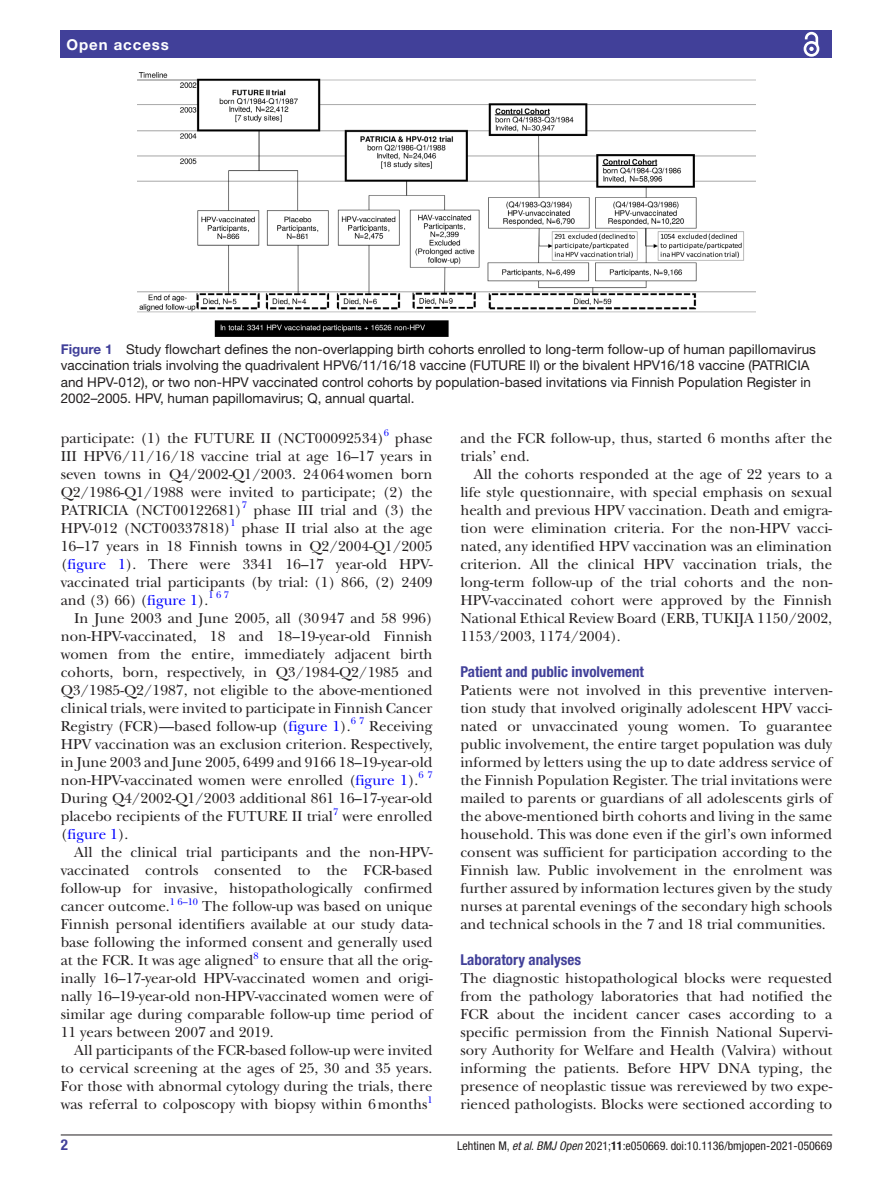
<style>
.page{position:relative;width:893px;height:1191px;background:#fff}
.page>*{position:absolute;margin:0;border:0;box-sizing:border-box;transform-origin:0 0}
.t1{font:15px/18px "New Baskerville";color:#231f20;text-align:justify}
.t2{font:700 condensed 15px "Helvetica Neue LT Std";color:#414099}
.t3{font:700 15px "Helvetica Neue LT Std";letter-spacing:.065em;color:#fff}
.t4{font:15px "New Baskerville";color:#00f}
.t5{font:13.5px/16.2px "Helvetica Neue LT Std";color:#231f20}
.t6{font:condensed 12px "Helvetica Neue LT Std";color:#231f20}
.t7{font:9.9px "New Baskerville";color:#00f}
.s1{font-weight:700;color:#414099}
.s2{color:#00f}
.s3{color:#231f20}
.s4{font-style:italic}
.s5{font-weight:700}
</style>
<div class="page">
<hr style="left:61px;top:1134px;width:771px;height:1px;background:#231f20">
<div style="left:61px;top:31px;width:771px;height:27px;background:#414099"></div>
<svg style="left:803px;top:31px;width:17px;height:26px"></svg>
<img style="left:138px;top:73px;width:617px;height:263px">
<p class="t3" style="left:66px;top:35px;width:104px">Open access</p>
<p class="t5" style="left:61px;top:341px;width:757px"><span class="s1">Figure 1</span> Study flowchart defines the non-overlapping birth cohorts enrolled to long-term follow-up of human papillomavirus vaccination trials involving the quadrivalent HPV6/11/16/18 vaccine (FUTURE II) or the bivalent HPV16/18 vaccine (PATRICIA and HPV-012), or two non-HPV vaccinated control cohorts by population-based invitations via Finnish Population Register in 2002–2005. HPV, human papillomavirus; Q, annual quartal.</p>
<p class="t1" style="left:61px;top:429px;width:325px">participate: (1) the FUTURE II (NCT00092534)</p>
<p class="t7" style="left:384px;top:427px;width:7px">6</p>
<p class="t1" style="left:61px;top:429px;width:373px;text-indent:334px">phase III HPV6/11/16/18 vaccine trial at age 16–17 years in seven towns in Q4/2002-Q1/2003. 24064women born Q2/1986-Q1/1988 were invited to participate; (2) the PATRICIA (NCT00122681)</p>
<p class="t7" style="left:242px;top:499px;width:7px">7</p>
<p class="t1" style="left:253px;top:501px;width:181px">phase III trial and (3) the</p>
<p class="t1" style="left:61px;top:519px;width:171px">HPV-012 (NCT00337818)</p>
<p class="t7" style="left:231px;top:517px;width:7px">1</p>
<p class="t1" style="left:61px;top:519px;width:373px;text-indent:181px">phase II trial also at the age 16–17 years in 18 Finnish towns in Q2/2004-Q1/2005 (<span class="s2">figure 1</span>). There were 3341 16–17 year-old HPV&shy;vaccinated trial participants (by trial: (1) 866, (2) 2409 and (3) 66) (<span class="s2">figure 1</span>).</p>
<p class="t7" style="left:208px;top:589px;width:22px">1 6 7</p>
<p class="t1" style="left:61px;top:609px;width:373px;text-indent:14px">In June 2003 and June 2005, all (30947 and 58 996) non-HPV-vaccinated, 18 and 18–19-year-old Finnish women from the entire, immediately adjacent birth cohorts, born, respectively, in Q3/1984-Q2/1985 and Q3/1985-Q2/1987, not eligible to the above-mentioned clinical trials, were invited to participate in Finnish Cancer Registry (FCR)—based follow-up (<span class="s2">figure 1</span>).</p>
<p class="t7" style="left:351px;top:715px;width:15px">6 7</p>
<p class="t1" style="left:61px;top:717px;width:373px;text-indent:309px">Receiving HPV vaccination was an exclusion criterion. Respectively, in June 2003 and June 2005, 6499 and 9166 18–19-year-old non-HPV-vaccinated women were enrolled (<span class="s2">figure 1</span>).</p>
<p class="t7" style="left:418px;top:769px;width:16px">6 7</p>
<p class="t1" style="left:61px;top:789px;width:373px">During Q4/2002-Q1/2003 additional 861 16–17-year-old placebo recipients of the FUTURE II trial</p>
<p class="t7" style="left:333px;top:805px;width:7px">7</p>
<p class="t1" style="left:342px;top:807px;width:92px">were enrolled</p>
<p class="t4" style="left:61px;top:825px;width:69px"><span class="s3">(</span>figure 1<span class="s3">).</span></p>
<p class="t1" style="left:74px;top:843px;width:360px">All the clinical trial participants and the non-HPV-</p>
<p class="t1" style="left:61px;top:861px;width:373px">vaccinated controls consented to the FCR-based</p>
<p class="t1" style="left:61px;top:879px;width:373px">follow-up for invasive, histopathologically confirmed</p>
<p class="t1" style="left:61px;top:897px;width:111px">cancer outcome.</p>
<p class="t7" style="left:170px;top:895px;width:30px">1 6–10</p>
<p class="t1" style="left:61px;top:897px;width:373px;text-indent:141px">The follow-up was based on unique Finnish personal identifiers available at our study data&shy;base following the informed consent and generally used at the FCR. It was age aligned</p>
<p class="t7" style="left:254px;top:949px;width:7px">8</p>
<p class="t1" style="left:61px;top:951px;width:373px;text-indent:202px">to ensure that all the orig&shy;inally 16–17-year-old HPV-vaccinated women and origi&shy;nally 16–19-year-old non-HPV-vaccinated women were of similar age during comparable follow-up time period of 11 years between 2007 and 2019.</p>
<p class="t1" style="left:61px;top:1041px;width:373px;text-indent:14px">All participants of the FCR-based follow-up were invited to cervical screening at the ages of 25, 30 and 35 years.<br>For those with abnormal cytology during the trials, there was referral to colposcopy with biopsy within 6months</p>
<p class="t7" style="left:427px;top:1093px;width:7px">1</p>
<p class="t1" style="left:460px;top:429px;width:373px">and the FCR follow-up, thus, started 6 months after the trials’ end.</p>
<p class="t1" style="left:460px;top:465px;width:373px;text-indent:14px">All the cohorts responded at the age of 22 years to a life style questionnaire, with special emphasis on sexual health and previous HPV vaccination. Death and emigra&shy;tion were elimination criteria. For the non-HPV vacci&shy;nated, any identified HPV vaccination was an elimination criterion. All the clinical HPV vaccination trials, the long-term follow-up of the trial cohorts and the non-HPV-vaccinated cohort were approved by the Finnish National Ethical Review Board (ERB, TUKIJA 1150/2002, 1153/2003, 1174/2004).</p>
<p class="t2" style="left:460px;top:663px;width:185px">Patient and public involvement</p>
<p class="t1" style="left:460px;top:681px;width:373px">Patients were not involved in this preventive interven&shy;tion study that involved originally adolescent HPV vacci&shy;nated or unvaccinated young women. To guarantee public involvement, the entire target population was duly informed by letters using the up to date address service of the Finnish Population Register. The trial invitations were mailed to parents or guardians of all adolescents girls of the above-mentioned birth cohorts and living in the same household. This was done even if the girl’s own informed consent was sufficient for participation according to the Finnish law. Public involvement in the enrolment was further assured by information lectures given by the study nurses at parental evenings of the secondary high schools and technical schools in the 7 and 18 trial communities.</p>
<p class="t2" style="left:460px;top:951px;width:122px">Laboratory analyses</p>
<p class="t1" style="left:460px;top:969px;width:373px">The diagnostic histopathological blocks were requested from the pathology laboratories that had notified the FCR about the incident cancer cases according to a specific permission from the Finnish National Supervi&shy;sory Authority for Welfare and Health (Valvira) without informing the patients. Before HPV DNA typing, the presence of neoplastic tissue was rereviewed by two expe&shy;rienced pathologists. Blocks were sectioned according to</p>
<p class="t2" style="left:61px;top:1135px;width:9px">2</p>
<p class="t6" style="left:457px;top:1138px;width:376px">Lehtinen M, <span class="s4">et al</span>. <span class="s4">BMJ Open</span> 2021;<span class="s5">11</span>:e050669. doi:10.1136/bmjopen-2021-050669</p>
</div>
